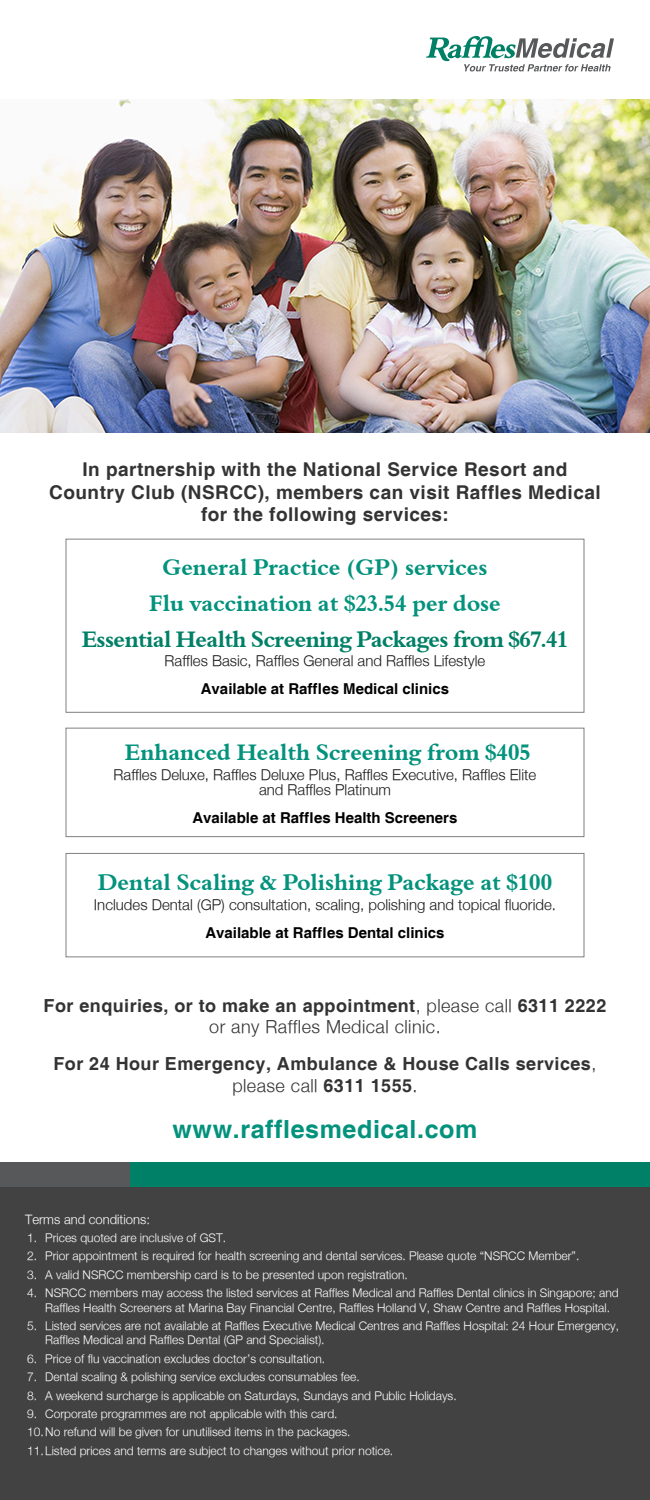
<style>
.page{position:relative;width:650px;height:1500px;background:#fff}
.page>*{position:absolute;margin:0;border:0;box-sizing:border-box;transform-origin:0 0}
.t1{font:700 25px "Helvetica";letter-spacing:.025em;color:#03927c}
.t2{font:23px "Aldine 401 BT Bold A";color:#03927c}
.t3{font:23px "Aldine 401 BT Bold A";letter-spacing:-.025em;color:#008066}
.t4{font:700 19px/22.8px "Helvetica";letter-spacing:.025em;color:#333;text-align:center}
.t5{font:700 18px/21.6px "Helvetica";letter-spacing:.025em;color:#333;text-align:center}
.t6{font:300 15px/15px "Helvetica Neue";color:#1a1a1a;text-align:center}
.t7{font:700 15px "Helvetica";color:#000}
.t8{font:300 13px "Helvetica Neue";color:#fff}
.t9{font:300 12px/14.4px "Helvetica Neue";color:#fff}
.s1{font-family:"Helvetica Neue";font-weight:300}
</style>
<div class="page">
<div style="left:66px;top:539px;width:518px;height:173px;border:1px solid #808080"></div>
<div style="left:66px;top:853px;width:518px;height:104px;border:1px solid #808080"></div>
<div style="left:66px;top:728px;width:518px;height:109px;border:1px solid #808080"></div>
<div style="left:0;top:1162px;width:650px;height:338px;background:#424242"></div>
<svg style="left:426px;top:36px;width:188px;height:35px"></svg>
<img style="left:0;top:99px;width:650px;height:334px">
<div style="left:0;top:1162px;width:650px;height:26px;background:#008066"></div>
<div style="left:0;top:1162px;width:130px;height:26px;background:#57585a"></div>
<p class="t4" style="left:49px;top:459px;width:553px">In partnership with the National Service Resort and<br>Country Club (NSRCC), members can visit Raffles Medical for the following services:</p>
<p class="t2" style="left:162px;top:553px;width:327px">General Practice (GP) services</p>
<p class="t2" style="left:149px;top:589px;width:353px">Flu vaccination at $23.54 per dose</p>
<p class="t3" style="left:82px;top:625px;width:488px">Essential Health Screening Packages from $67.41</p>
<p class="t6" style="left:165px;top:653px;width:322px">Raffles Basic, Raffles General and Raffles Lifestyle</p>
<p class="t7" style="left:201px;top:680px;width:250px">Available at Raffles Medical clinics</p>
<p class="t2" style="left:125px;top:738px;width:407px">Enhanced Health Screening from $405</p>
<p class="t6" style="left:114px;top:766px;width:424px">Raffles Deluxe, Raffles Deluxe Plus, Raffles Executive, Raffles Elite and Raffles Platinum</p>
<p class="t7" style="left:192px;top:808px;width:267px">Available at Raffles Health Screeners</p>
<p class="t2" style="left:98px;top:868px;width:456px">Dental Scaling &amp; Polishing Package at $100</p>
<p class="t6" style="left:94px;top:897px;width:464px">Includes Dental (GP) consultation, scaling, polishing and topical fluoride.</p>
<p class="t7" style="left:205px;top:923px;width:241px">Available at Raffles Dental clinics</p>
<p class="t5" style="left:44px;top:995px;width:564px">For enquiries, or to make an appointment<span class="s1">, please call</span> 6311 2222 <span class="s1">or any Raffles Medical clinic.</span></p>
<p class="t5" style="left:54px;top:1054px;width:544px">For 24 Hour Emergency, Ambulance &amp; House Calls services<span class="s1">, please call</span> 6311 1555<span class="s1">.</span></p>
<p class="t1" style="left:173px;top:1114px;width:306px">www.rafflesmedical.com</p>
<p class="t8" style="left:25px;top:1211px;width:126px">Terms and conditions:</p>
<p class="t9" style="left:27px;top:1230px;width:200px">1. Prices quoted are inclusive of GST.</p>
<p class="t9" style="left:27px;top:1249px;width:554px">2. Prior appointment is required for health screening and dental services. Please quote “NSRCC Member”.</p>
<p class="t9" style="left:27px;top:1267px;width:382px">3. A valid NSRCC membership card is to be presented upon registration.</p>
<p class="t9" style="left:45px;top:1286px;width:575px;text-indent:-18px">4. NSRCC members may access the listed services at Raffles Medical and Raffles Dental clinics in Singapore; and<br>Raffles Health Screeners at Marina Bay Financial Centre, Raffles Holland V, Shaw Centre and Raffles Hospital.</p>
<p class="t9" style="left:45px;top:1318px;width:575px;text-indent:-18px">5. Listed services are not available at Raffles Executive Medical Centres and Raffles Hospital: 24 Hour Emergency,<br>Raffles Medical and Raffles Dental (GP and Specialist).</p>
<p class="t9" style="left:27px;top:1351px;width:300px">6. Price of flu vaccination excludes doctor’s consultation.</p>
<p class="t9" style="left:27px;top:1370px;width:334px">7. Dental scaling &amp; polishing service excludes consumables fee.</p>
<p class="t9" style="left:27px;top:1388px;width:431px">8. A weekend surcharge is applicable on Saturdays, Sundays and Public Holidays.</p>
<p class="t9" style="left:27px;top:1406px;width:312px">9. Corporate programmes are not applicable with this card.</p>
<p class="t9" style="left:27px;top:1425px;width:325px">10.No refund will be given for unutilised items in the packages.</p>
<p class="t9" style="left:27px;top:1443px;width:368px">11.Listed prices and terms are subject to changes without prior notice.</p>
</div>
